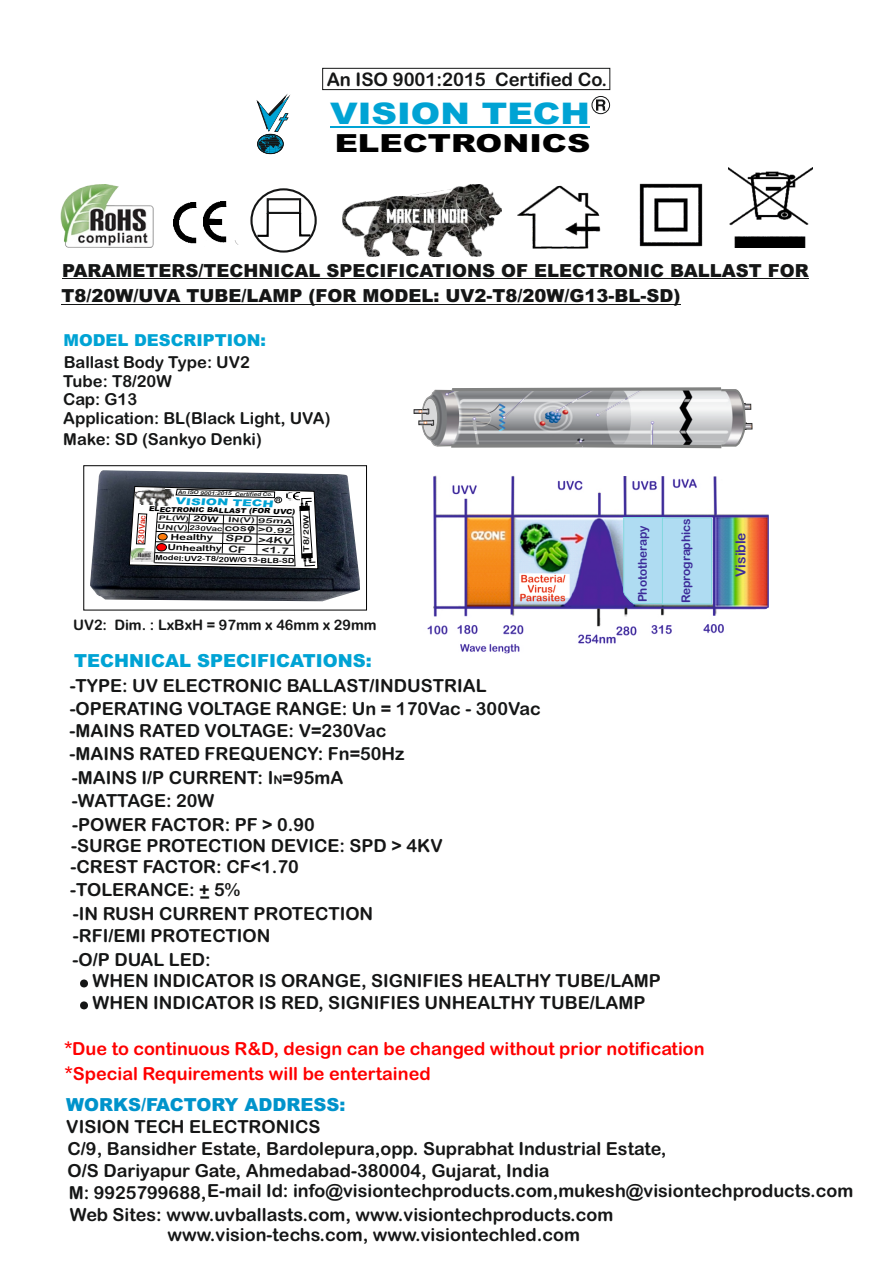
<style>
.page{position:relative;width:893px;height:1263px;background:#fff}
.page>*{position:absolute;margin:0;border:0;box-sizing:border-box;transform-origin:0 0}
.t1{font:54px "Arial Rounded MT Bold";color:#151616}
.t2{font:900 29.85px "Arial";color:#00a3d4;scale:1.19 1}
.t3{font:25.05px "Arial";color:#151616;scale:1.28 1}
.t4{font:900 24.9px "Arial";color:#000;scale:1.29 1}
.t5{font:18.75px "Arial Rounded MT Bold";color:#151616}
.t6{font:18px/23.2px "Arial Rounded MT Bold";color:#151616}
.t7{font:900 18px/25.3px "Arial";color:#151616}
.t8{font:18px/24.8px "Arial Rounded MT Bold";color:#f00}
.t9{font:900 18px "Arial";color:#00a3d4}
.t10{font:900 18px "Arial";color:#0093cb}
.t11{font:16.5px/18px "Arial Rounded MT Bold";color:#151616}
.t12{font:900 16.5px "Arial";color:#00a3d4}
.t13{font:14.4px "Arial Rounded MT Bold";color:#151616}
.t14{font:13.8px "Arial Rounded MT Bold";color:#3c2b99}
.t15{font:12.15px "Arial Rounded MT Bold";color:#3c2b99}
.t16{font:12px "Arial Rounded MT Bold";letter-spacing:-.005em;color:#3c2b99}
.t17{font:900 9.45px "Arial";color:#00a3d4;scale:1.43 1}
.t18{font:9.15px "Arial Rounded MT Bold";color:#151616;scale:1.41 1}
.t19{font:8.7px "Arial Rounded MT Bold";color:#151616;scale:1.47 1}
.t20{font:8.4px "Arial Rounded MT Bold";color:#000;scale:1.32 1}
.t21{font:8.4px "Arial Rounded MT Bold";color:#000;scale:1.37 1}
.t22{font:8.25px "Arial Rounded MT Bold";color:#dd2b1c;scale:.93 1}
.t23{font:8.1px "Arial Rounded MT Bold";color:#151616;scale:1.28 1}
.t24{font:7.2px "Arial Rounded MT Bold";color:#000;scale:1.24 1}
.t25{font:6.9px/9.8px "Arial Rounded MT Bold";color:#151616;text-align:right;scale:1.59 1}
.t26{font:italic 900 6.75px "Arial";color:#000;scale:1.13 1}
.t27{font:6.45px "Arial Rounded MT Bold";color:#151616;scale:1.61 1}
.t28{font:italic 5.25px "Arial Rounded MT Bold";color:#151616;scale:1.17 1}
.s1{font-size:7.2px}
.s2{font-size:7.5px}
.s3{font-size:7.65px}
.s4{font-size:6.45px}
.s5{font-style:italic}
.s6{font-size:7.05px}
.s7{font-size:9.15px}
.s8{font-size:9.75px}
.s9{font-size:9px}
.s10{font-size:12px}
</style>
<div class="page">
<hr style="left:62px;top:278px;width:747px;height:1px;background:#151616">
<hr style="left:61px;top:304px;width:619px;height:1px;background:#151616">
<img style="left:60px;top:185px;width:93px;height:62px">
<img style="left:174px;top:202px;width:23px;height:42px">
<img style="left:204px;top:201px;width:22px;height:41px">
<img style="left:517px;top:185px;width:84px;height:64px">
<img style="left:729px;top:168px;width:84px;height:79px">
<img style="left:639px;top:183px;width:64px;height:64px">
<svg style="left:253px;top:211px;width:16px;height:27px"></svg>
<div style="left:250px;top:188px;width:67px;height:65px;border:2px solid #151616;border-radius:50%"></div>
<div style="left:267px;top:198px;width:34px;height:16px;border:2px solid #151616"></div>
<svg style="left:298px;top:211px;width:15px;height:27px"></svg>
<div style="left:83px;top:465px;width:284px;height:145px;border:1px solid #000"></div>
<img style="left:342px;top:184px;width:160px;height:73px">
<div style="left:592px;top:96px;width:18px;height:18px;border:1px solid #151616;border-radius:50%"></div>
<svg style="left:596px;top:99px;width:10px;height:12px"></svg>
<hr style="left:330px;top:127px;width:260px;height:1px;background:#00a3d4">
<div style="left:322px;top:68px;width:288px;height:22px;border:1px solid #151616"></div>
<svg style="left:256px;top:93px;width:35px;height:61px"></svg>
<img style="left:90px;top:470px;width:270px;height:131px">
<img style="left:427px;top:475px;width:342px;height:179px">
<svg style="left:623px;top:517px;width:89px;height:88px;background:#abd9ef"></svg>
<svg style="left:414px;top:387px;width:339px;height:62px;background:#b2b3b5"></svg>
<svg style="left:128px;top:465px;width:191px;height:105px"></svg>
<p class="t5" style="left:327px;top:72px;width:282px">An ISO 9001:2015 Certified Co.</p>
<h2 class="t2" style="left:330px;top:102px;width:220px">VISION TECH</h2>
<h3 class="t4" style="left:335px;top:134px;width:200px">ELECTRONICS</h3>
<p class="t7" style="left:61px;top:259px;width:749px">PARAMETERS/TECHNICAL SPECIFICATIONS OF ELECTRONIC BALLAST FOR<br>T8/20W/UVA TUBE/LAMP (FOR MODEL: UV2-T8/20W/G13-BL-SD)</p>
<p class="t12" style="left:63px;top:334px;width:204px">MODEL DESCRIPTION:</p>
<p class="t11" style="left:64px;top:354px;width:188px">Ballast Body Type: UV2</p>
<p class="t11" style="left:63px;top:374px;width:110px">Tube: T8/20W<br>Cap: G13</p>
<p class="t11" style="left:63px;top:431px;width:200px">Make: SD (Sankyo Denki)</p>
<p class="t11" style="left:63px;top:411px;width:269px">Application: BL(Black Light, UVA)</p>
<p class="t28" style="left:178px;top:490px;width:83px;rotate:2deg">An ISO 9001:2015 Certified Co.</p>
<p class="t17" style="left:175px;top:497px;width:70px;rotate:2deg">VISION TECH</p>
<p class="t26" style="left:149px;top:506px;width:131px;rotate:1deg">ELECTRONIC BALLAST <span class="s1">(FOR UVC)</span></p>
<p class="t23" style="left:303px;top:552px;width:30px;rotate:-90deg">T8/ <span class="s2">20W</span></p>
<p class="t27" style="left:159px;top:515px;width:20px;rotate:2deg">PL(W)</p>
<p class="t22" style="left:138px;top:543px;width:32px;rotate:-86deg">230Vac</p>
<p class="t25" style="left:158px;top:513px;width:87px;rotate:2deg"><span class="s3">I</span><span class="s4">N</span>(V) <span class="s5">95mA<br></span><span class="s6">UN(V)</span>230Vac <span class="s7">coso</span><span class="s8">/</span> <span class="s2">&gt;0.92</span></p>
<p class="t21" style="left:170px;top:534px;width:33px">Healthy</p>
<p class="t20" style="left:167px;top:544px;width:43px;rotate:1deg">Unhealthy</p>
<p class="t24" style="left:155px;top:555px;width:114px;rotate:1deg">Model:UV2-T8/20W/G13-BLB-SD</p>
<p class="t19" style="left:225px;top:535px;width:47px;rotate:2deg"><span class="s9">SPD</span> &gt;4KV</p>
<p class="t18" style="left:262px;top:546px;width:21px;rotate:2deg">&lt;1.7</p>
<p class="t13" style="left:73px;top:620px;width:305px">UV2: Dim. : LxBxH = 97mm x 46mm x 29mm</p>
<p class="t9" style="left:74px;top:654px;width:299px">TECHNICAL SPECIFICATIONS:</p>
<p class="t6" style="left:70px;top:698px;width:473px">-OPERATING VOLTAGE RANGE: Un = 170Vac - 300Vac</p>
<p class="t6" style="left:70px;top:676px;width:418px">-TYPE: UV ELECTRONIC BALLAST/INDUSTRIAL</p>
<p class="t15" style="left:638px;top:602px;width:79px;rotate:-90deg">Phototherapy</p>
<p class="t6" style="left:70px;top:720px;width:337px">-MAINS RATED VOLTAGE: V=230Vac -MAINS RATED FREQUENCY: Fn=50Hz -MAINS I/P CURRENT: I<span class="s10">N</span>=95mA -WATTAGE: 20W</p>
<p class="t6" style="left:71px;top:837px;width:374px;line-height:20.9px">-SURGE PROTECTION DEVICE: SPD &gt; 4KV -CREST FACTOR: CF&lt;1.70</p>
<p class="t6" style="left:70px;top:879px;width:305px;line-height:24.2px">-TOLERANCE: + 5%<br>-IN RUSH CURRENT PROTECTION</p>
<p class="t6" style="left:73px;top:926px;width:199px">-RFI/EMI PROTECTION -O/P DUAL LED:</p>
<h1 class="t1" style="left:76px;top:947px;width:18px">.</h1>
<p class="t6" style="left:92px;top:970px;width:570px">WHEN INDICATOR IS ORANGE, SIGNIFIES HEALTHY TUBE/LAMP</p>
<h1 class="t1" style="left:76px;top:969px;width:18px">.</h1>
<p class="t6" style="left:92px;top:992px;width:554px">WHEN INDICATOR IS RED, SIGNIFIES UNHEALTHY TUBE/LAMP</p>
<p class="t6" style="left:72px;top:814px;width:244px">-POWER FACTOR: PF &gt; 0.90</p>
<h3 class="t3" style="left:200px;top:886px;width:10px">-</h3>
<p class="t16" style="left:681px;top:603px;width:87px;rotate:-90deg">Reprographics</p>
<p class="t8" style="left:64px;top:1038px;width:642px">*Due to continuous R&amp;D, design can be changed without prior notification *Special Requirements will be entertained</p>
<p class="t14" style="left:735px;top:577px;width:46px;rotate:-90deg">Visible</p>
<p class="t10" style="left:66px;top:1098px;width:281px">WORKS/FACTORY ADDRESS:</p>
<p class="t6" style="left:66px;top:1117px;width:788px;line-height:21.6px">VISION TECH ELECTRONICS<br>C/9, Bansidher Estate, Bardolepura,opp. Suprabhat Industrial Estate,<br>O/S Dariyapur Gate, Ahmedabad-380004, Gujarat, India<br>M: 9925799688,E-mail Id: info@visiontechproducts.com,mukesh@visiontechproducts.com</p>
<p class="t6" style="left:168px;top:1206px;width:447px;line-height:19.8px;text-indent:-98px">Web Sites: www.uvballasts.com, www.visiontechproducts.com www.vision-techs.com, www.visiontechled.com</p>
</div>
